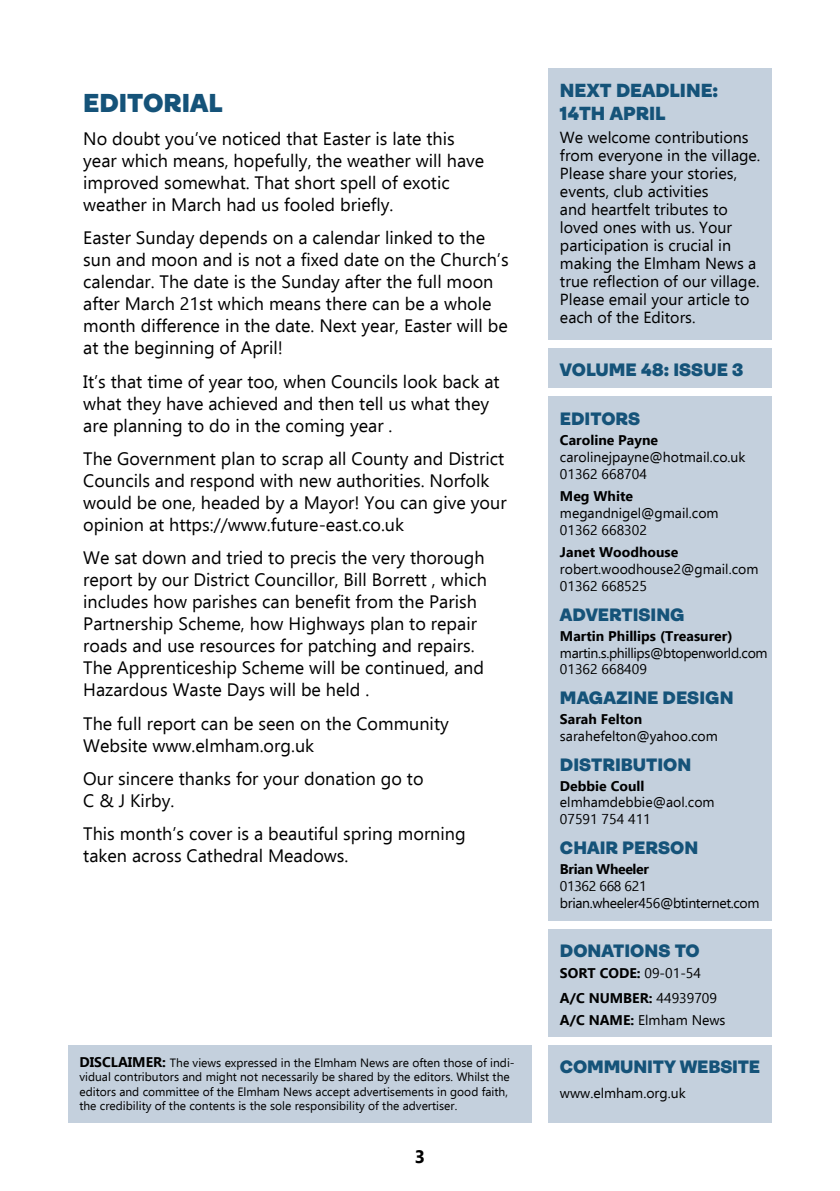
<style>
.page{position:relative;width:840px;height:1191px;background:#fff}
.page>*{position:absolute;margin:0;border:0;box-sizing:border-box;transform-origin:0 0}
.t1{font:900 26px "Ambit";color:#155379}
.t2{font:900 19px/22.8px "Ambit";color:#155379}
.t3{font:18px/22px "Ebrima";color:#000}
.t4{font:900 18px "Ambit";color:#155379}
.t5{font:700 18px "Ebrima";color:#000}
.t6{font:16px/18px "Ebrima";color:#000}
.t7{font:14px/16.8px "Ebrima";color:#000}
.t8{font:700 14px/24.8px "Ebrima";color:#000}
.t9{font:14px/16.8px "Ebrima";letter-spacing:-.025em;color:#000}
.t10{font:700 14px "Ebrima";letter-spacing:-.025em;color:#000}
.t11{font:12px/14.4px "Ebrima";color:#000}
.s1{font-weight:700;font-size:14px}
.s2{font-weight:400}
.s3{font-weight:700}
</style>
<div class="page">
<div style="left:548px;top:68px;width:223px;height:272px;background:#c4d0dd"></div>
<div style="left:68px;top:1045px;width:463px;height:78px;background:#c4d0dd"></div>
<div style="left:548px;top:348px;width:223px;height:39px;background:#c4d0dd"></div>
<div style="left:548px;top:396px;width:223px;height:524px;background:#c4d0dd"></div>
<div style="left:548px;top:929px;width:223px;height:107px;background:#c4d0dd"></div>
<div style="left:548px;top:1045px;width:223px;height:78px;background:#c4d0dd"></div>
<h1 class="t1" style="left:83px;top:88px;width:141px">EDITORIAL</h1>
<p class="t3" style="left:83px;top:127px;width:402px">No doubt you’ve noticed that Easter is late this year which means, hopefully, the weather will have improved somewhat. That short spell of exotic weather in March had us fooled briefly.</p>
<p class="t3" style="left:83px;top:226px;width:426px">Easter Sunday depends on a calendar linked to the sun and moon and is not a fixed date on the Church’s calendar. The date is the Sunday after the full moon after March 21st which means there can be a whole month difference in the date. Next year, Easter will be at the beginning of April!</p>
<p class="t3" style="left:83px;top:370px;width:417px">It’s that time of year too, when Councils look back at what they have achieved and then tell us what they are planning to do in the coming year .</p>
<p class="t3" style="left:83px;top:447px;width:424px">The Government plan to scrap all County and District Councils and respond with new authorities. Norfolk would be one, headed by a Mayor! You can give your opinion at https://www.future-east.co.uk</p>
<p class="t3" style="left:83px;top:546px;width:405px">We sat down and tried to precis the very thorough report by our District Councillor, Bill Borrett , which includes how parishes can benefit from the Parish Partnership Scheme, how Highways plan to repair roads and use resources for patching and repairs.<br>The Apprenticeship Scheme will be continued, and Hazardous Waste Days will be held .</p>
<p class="t3" style="left:83px;top:712px;width:367px">The full report can be seen on the Community<br>Website www.elmham.org.uk</p>
<p class="t3" style="left:83px;top:767px;width:342px">Our sincere thanks for your donation go to<br>C &amp; J Kirby.</p>
<p class="t3" style="left:83px;top:822px;width:383px">This month’s cover is a beautiful spring morning taken across Cathedral Meadows.</p>
<p class="t11" style="left:79px;top:1055px;width:436px"><span class="s1">DISCLAIMER:</span> The views expressed in the Elmham News are often those of indi&shy;vidual contributors and might not necessarily be shared by the editors. Whilst the editors and committee of the Elmham News accept advertisements in good faith, the credibility of the contents is the sole responsibility of the advertiser.</p>
<p class="t5" style="left:414px;top:1142px;width:12px">3</p>
<p class="t2" style="left:559px;top:79px;width:160px">NEXT DEADLINE:<br>14TH APRIL</p>
<p class="t6" style="left:559px;top:128px;width:202px">We welcome contributions from everyone in the village.<br>Please share your stories, events, club activities<br>and heartfelt tributes to loved ones with us. Your participation is crucial in making the Elmham News a true reflection of our village.<br>Please email your article to each of the Editors.</p>
<p class="t4" style="left:559px;top:359px;width:185px">VOLUME 48: ISSUE 3</p>
<p class="t4" style="left:559px;top:409px;width:82px">EDITORS</p>
<p class="t8" style="left:559px;top:427px;width:99px">Caroline Payne</p>
<p class="t7" style="left:559px;top:448px;width:187px">carolinejpayne@hotmail.co.uk<br>01362 668704</p>
<p class="t8" style="left:559px;top:483px;width:74px">Meg White</p>
<p class="t7" style="left:559px;top:504px;width:160px">megandnigel@gmail.com<br>01362 668302</p>
<p class="t8" style="left:559px;top:539px;width:120px">Janet Woodhouse</p>
<p class="t7" style="left:559px;top:560px;width:200px">robert.woodhouse2@gmail.com<br>01362 668525</p>
<p class="t4" style="left:559px;top:604px;width:126px">ADVERTISING</p>
<p class="t8" style="left:559px;top:622px;width:174px">Martin Phillips (Treasurer)</p>
<p class="t7" style="left:559px;top:660px;width:88px">01362 668409</p>
<p class="t4" style="left:559px;top:688px;width:175px">MAGAZINE DESIGN</p>
<p class="t8" style="left:559px;top:706px;width:84px">Sarah Felton</p>
<p class="t7" style="left:559px;top:727px;width:159px">sarahefelton@yahoo.com</p>
<p class="t4" style="left:559px;top:754px;width:133px">DISTRIBUTION</p>
<p class="t8" style="left:559px;top:772px;width:86px">Debbie Coull</p>
<p class="t7" style="left:559px;top:793px;width:156px">elmhamdebbie@aol.com<br>07591 754 411</p>
<p class="t4" style="left:559px;top:838px;width:140px">CHAIR PERSON</p>
<p class="t10" style="left:559px;top:858px;width:90px">Brian Wheeler</p>
<p class="t9" style="left:559px;top:877px;width:201px">01362 668 621 brian.wheeler456@btinternet.com</p>
<p class="t4" style="left:559px;top:940px;width:141px">DONATIONS TO</p>
<p class="t8" style="left:559px;top:959px;width:158px">SORT CODE: <span class="s2">09-01-54<br></span>A/C NUMBER: <span class="s2">44939709</span></p>
<p class="t7" style="left:559px;top:1010px;width:167px"><span class="s3">A/C NAME:</span> Elmham News</p>
<p class="t4" style="left:559px;top:1056px;width:201px">COMMUNITY WEBSITE</p>
<p class="t7" style="left:559px;top:1084px;width:127px">www.elmham.org.uk</p>
<p class="t9" style="left:559px;top:644px;width:209px">martin.s.phillips@btopenworld.com</p>
</div>
